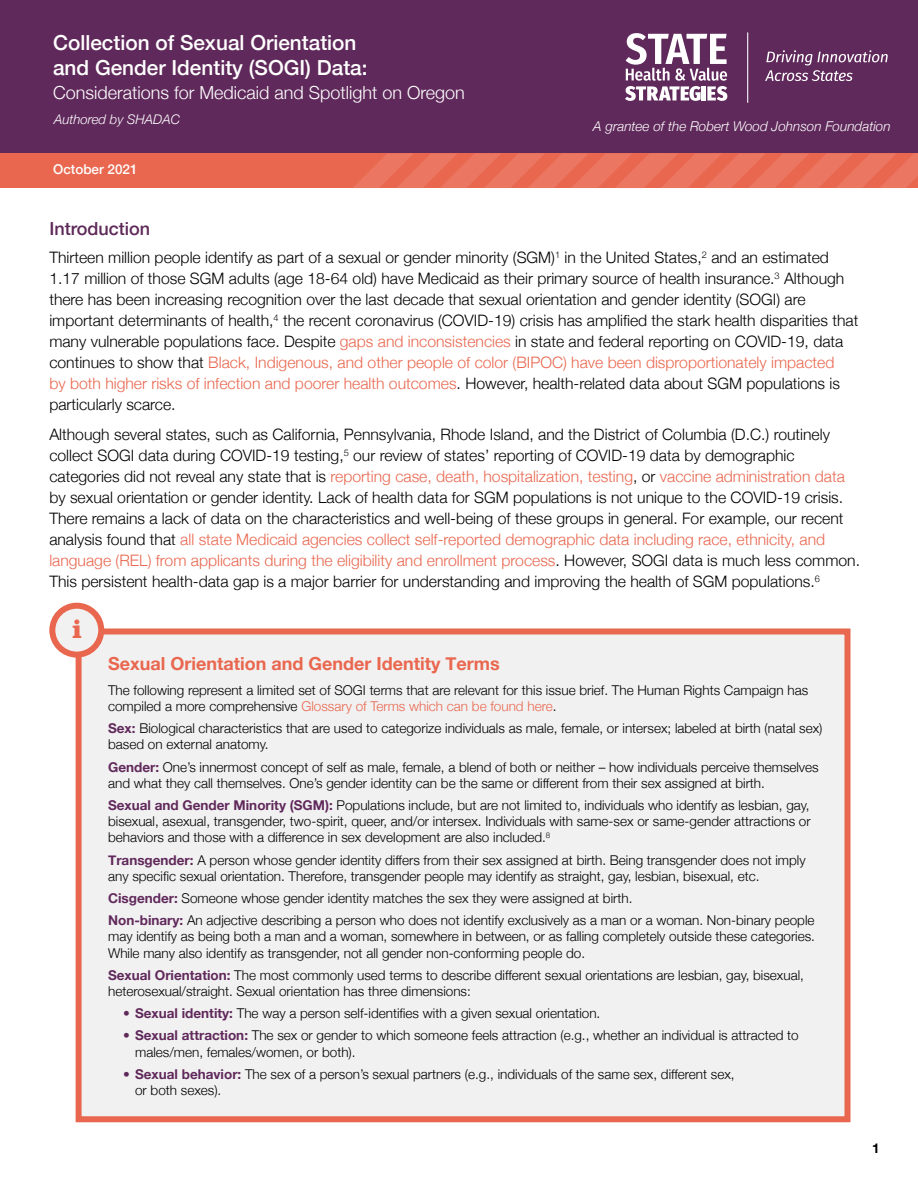
<style>
.page{position:relative;width:918px;height:1188px;background:#fff}
.page>*{position:absolute;margin:0;border:0;box-sizing:border-box;transform-origin:0 0}
.t1{font:700 24px "Clarendon Text Pro";color:#e9674f}
.t2{font:500 20.7px/24.9px "Helvetica Neue";color:#fff}
.t3{font:300 18px "Helvetica Neue";color:#fff}
.t4{font:700 18px "Helvetica Neue";color:#e9674f}
.t5{font:500 18px "Helvetica Neue";color:#5e2958}
.t6{font:300 15.75px/21px "Helvetica Neue";color:#000}
.t7{font:300 13.5px/16.2px "Helvetica Neue";color:#000}
.t8{font:italic 300 13.5px "Helvetica Neue";color:#fff}
.t9{font:500 13.5px "Helvetica Neue";color:#fff}
.t10{font:700 13.5px "Helvetica Neue";color:#000}
.t11{font:italic 300 13.2px "Helvetica Neue";color:#fff}
.s1{color:#e9674f}
.s2{font-weight:700;color:#60295b}
</style>
<div class="page">
<div style="left:0;top:0;width:918px;height:165px;background:#60295b"></div>
<div style="left:0;top:153px;width:918px;height:35px;background:#e9674f"></div>
<svg style="left:353px;top:153px;width:565px;height:35px"></svg>
<hr style="left:747px;top:32px;width:1px;height:71px;background:#fff">
<svg style="left:765px;top:50px;width:123px;height:31px"></svg>
<svg style="left:625px;top:33px;width:102px;height:68px"></svg>
<div style="left:76px;top:628px;width:774px;height:494px;background:#f2f1f1;border:6px solid #e9674f"></div>
<div style="left:52px;top:606px;width:49px;height:49px;background:#f2f1f1;border-radius:50%"></div>
<div style="left:49px;top:603px;width:55px;height:55px;border:6px solid #e9674f;border-radius:50%"></div>
<h2 class="t2" style="left:53px;top:29px;width:316px">Collection of Sexual Orientation and Gender Identity (SOGI) Data:</h2>
<h3 class="t3" style="left:53px;top:78px;width:413px">Considerations for Medicaid and Spotlight on Oregon</h3>
<p class="t11" style="left:54px;top:108px;width:127px">Authored by SHADAC</p>
<p class="t9" style="left:53px;top:158px;width:86px">October 2021</p>
<p class="t8" style="left:593px;top:116px;width:299px">A grantee of the Robert Wood Johnson Foundation</p>
<h3 class="t5" style="left:49px;top:214px;width:102px">Introduction</h3>
<p class="t6" style="left:49px;top:246px;width:811px">Thirteen million people identify as part of a sexual or gender minority (SGM)<sup>1</sup> in the United States,<sup>2</sup> and an estimated 1.17 million of those SGM adults (age 18-64 old) have Medicaid as their primary source of health insurance.<sup>3</sup> Although there has been increasing recognition over the last decade that sexual orientation and gender identity (SOGI) are important determinants of health,<sup>4</sup> the recent coronavirus (COVID-19) crisis has amplified the stark health disparities that many vulnerable populations face. Despite <span class="s1">gaps and inconsistencies</span> in state and federal reporting on COVID-19, data continues to show that <span class="s1">Black, Indigenous, and other people of color (BIPOC) have been disproportionately impacted<br>by both higher risks of infection and poorer health outcomes</span>. However, health-related data about SGM populations is particularly scarce.</p>
<p class="t6" style="left:49px;top:423px;width:812px">Although several states, such as California, Pennsylvania, Rhode Island, and the District of Columbia (D.C.) routinely collect SOGI data during COVID-19 testing,<sup>5</sup> our review of states’ reporting of COVID-19 data by demographic categories did not reveal any state that is <span class="s1">reporting case, death, hospitalization, testing</span>, or <span class="s1">vaccine administration data </span>by sexual orientation or gender identity. Lack of health data for SGM populations is not unique to the COVID-19 crisis.<br>There remains a lack of data on the characteristics and well-being of these groups in general. For example, our recent analysis found that <span class="s1">all state Medicaid agencies collect self-reported demographic data including race, ethnicity, and language (REL) from applicants during the eligibility and enrollment process</span>. However, SOGI data is much less common.<br>This persistent health-data gap is a major barrier for understanding and improving the health of SGM populations.<sup>6</sup></p>
<h1 class="t1" style="left:72px;top:615px;width:11px">i</h1>
<h3 class="t4" style="left:108px;top:652px;width:393px">Sexual Orientation and Gender Identity Terms</h3>
<p class="t7" style="left:108px;top:681px;width:702px">The following represent a limited set of SOGI terms that are relevant for this issue brief. The Human Rights Campaign has compiled a more comprehensive <span class="s1">Glossary of Terms which can be found here</span>.</p>
<p class="t7" style="left:108px;top:719px;width:716px"><span class="s2">Sex:</span> Biological characteristics that are used to categorize individuals as male, female, or intersex; labeled at birth (natal sex) based on external anatomy.</p>
<p class="t7" style="left:108px;top:758px;width:712px"><span class="s2">Gender:</span> One’s innermost concept of self as male, female, a blend of both or neither – how individuals perceive themselves and what they call themselves. One’s gender identity can be the same or different from their sex assigned at birth.</p>
<p class="t7" style="left:108px;top:796px;width:704px;text-align:justify"><span class="s2">Sexual and Gender Minority (SGM):</span> Populations include, but are not limited to, individuals who identify as lesbian, gay, bisexual, asexual, transgender, two-spirit, queer, and/or intersex. Individuals with same-sex or same-gender attractions or behaviors and those with a difference in sex development are also included.<sup>8</sup></p>
<p class="t7" style="left:108px;top:851px;width:699px"><span class="s2">Transgender:</span> A person whose gender identity differs from their sex assigned at birth. Being transgender does not imply any specific sexual orientation. Therefore, transgender people may identify as straight, gay, lesbian, bisexual, etc.</p>
<p class="t7" style="left:108px;top:886px;width:708px;line-height:22.2px"><span class="s2">Cisgender:</span> Someone whose gender identity matches the sex they were assigned at birth.<br><span class="s2">Non-binary:</span> An adjective describing a person who does not identify exclusively as a man or a woman. Non-binary people</p>
<p class="t7" style="left:108px;top:927px;width:708px">may identify as being both a man and a woman, somewhere in between, or as falling completely outside these categories.<br>While many also identify as transgender, not all gender non-conforming people do.</p>
<p class="t7" style="left:108px;top:966px;width:697px"><span class="s2">Sexual Orientation:</span> The most commonly used terms to describe different sexual orientations are lesbian, gay, bisexual, heterosexual/straight. Sexual orientation has three dimensions:</p>
<p class="t7" style="left:123px;top:1004px;width:479px"><span class="s2">• Sexual identity:</span> The way a person self-identifies with a given sexual orientation.</p>
<p class="t7" style="left:135px;top:1026px;width:665px;text-indent:-12px"><span class="s2">• Sexual attraction:</span> The sex or gender to which someone feels attraction (e.g., whether an individual is attracted to males/men, females/women, or both).</p>
<p class="t7" style="left:135px;top:1065px;width:601px;text-indent:-12px"><span class="s2">• Sexual behavior:</span> The sex of a person’s sexual partners (e.g., individuals of the same sex, different sex, or both sexes).</p>
<p class="t10" style="left:872px;top:1139px;width:9px">1</p>
</div>
